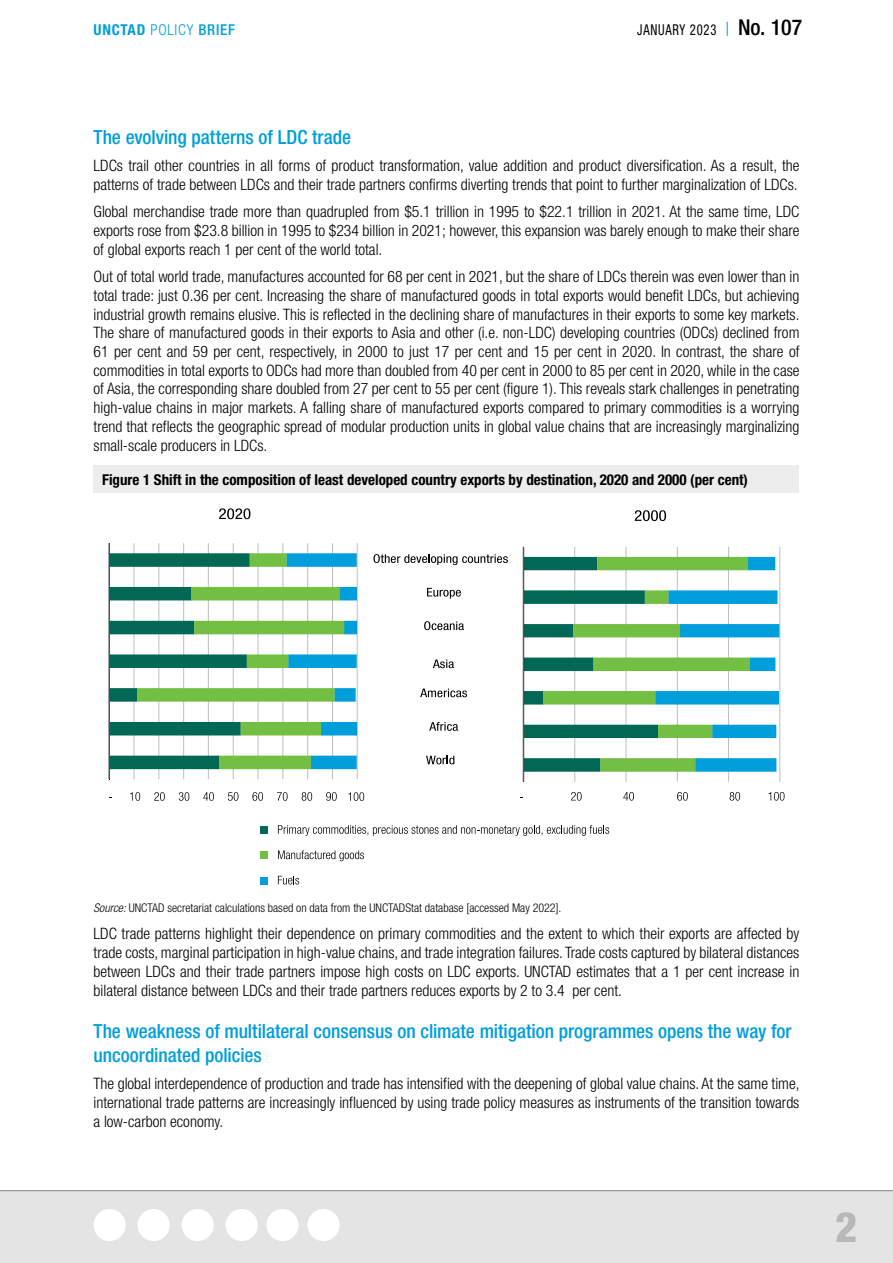
<style>
.page{position:relative;width:893px;height:1263px;background:#fff}
.page>*{position:absolute;margin:0;border:0;box-sizing:border-box;transform-origin:0 0}
.t1{font:800 condensed 42px "Helvetica Neue LT Std";color:#b8b8b8}
.t2{font:500 condensed 19.5px/24px "Helvetica Neue LT Std";letter-spacing:-.005em;color:#009edb}
.t3{font:300 condensed 15.75px/18.8px "Helvetica Neue LT Std";color:#000;text-align:justify}
.t4{font:700 condensed 15px "Helvetica Neue LT Std";color:#000}
.t5{font:700 condensed 15px "Helvetica Neue LT Std";letter-spacing:.05em;color:#009edb}
.t6{font:condensed 15px "Helvetica Neue LT Std";letter-spacing:.06em;color:#000;scale:.84 1}
.t7{font:300 condensed 12px "Helvetica Neue LT Std";color:#000}
.s1{font-weight:300}
.s2{font-weight:500}
.s3{font-weight:500;font-size:21.9px}
.s4{font-style:italic}
</style>
<div class="page">
<svg style="left:727px;top:22px;width:1px;height:14px"></svg>
<div style="left:0;top:1191px;width:893px;height:72px;background:#e4e4e4"></div>
<div style="left:307px;top:1209px;width:33px;height:32px;background:#fff;border-radius:50%"></div>
<div style="left:266px;top:1209px;width:33px;height:32px;background:#fff;border-radius:50%"></div>
<div style="left:226px;top:1209px;width:32px;height:32px;background:#fff;border-radius:50%"></div>
<div style="left:182px;top:1209px;width:32px;height:32px;background:#fff;border-radius:50%"></div>
<div style="left:138px;top:1209px;width:32px;height:32px;background:#fff;border-radius:50%"></div>
<div style="left:94px;top:1209px;width:32px;height:32px;background:#fff;border-radius:50%"></div>
<hr style="left:0;top:1190px;width:893px;height:1px;background:#868686">
<div style="left:94px;top:465px;width:705px;height:28px;background:#ededee"></div>
<hr style="left:134px;top:543px;width:1px;height:236px;background:#bcbec0">
<hr style="left:159px;top:543px;width:1px;height:236px;background:#bcbec0">
<hr style="left:183px;top:543px;width:1px;height:236px;background:#bcbec0">
<hr style="left:208px;top:543px;width:1px;height:236px;background:#bcbec0">
<hr style="left:233px;top:543px;width:1px;height:236px;background:#bcbec0">
<hr style="left:258px;top:543px;width:1px;height:236px;background:#bcbec0">
<hr style="left:283px;top:543px;width:1px;height:236px;background:#bcbec0">
<hr style="left:307px;top:543px;width:1px;height:236px;background:#bcbec0">
<hr style="left:332px;top:543px;width:1px;height:236px;background:#bcbec0">
<hr style="left:357px;top:543px;width:1px;height:236px;background:#bcbec0">
<hr style="left:108px;top:543px;width:2px;height:236px;background:#58595b">
<svg style="left:109px;top:553px;width:248px;height:217px"></svg>
<svg style="left:130px;top:792px;width:10px;height:9px"></svg>
<svg style="left:154px;top:792px;width:11px;height:9px"></svg>
<svg style="left:179px;top:792px;width:10px;height:9px"></svg>
<svg style="left:203px;top:792px;width:11px;height:9px"></svg>
<svg style="left:228px;top:792px;width:10px;height:9px"></svg>
<svg style="left:252px;top:792px;width:11px;height:9px"></svg>
<svg style="left:277px;top:792px;width:11px;height:9px"></svg>
<svg style="left:302px;top:792px;width:10px;height:9px"></svg>
<svg style="left:326px;top:792px;width:11px;height:9px"></svg>
<svg style="left:348px;top:792px;width:16px;height:9px"></svg>
<svg style="left:219px;top:508px;width:31px;height:11px"></svg>
<div style="left:260px;top:826px;width:8px;height:8px;background:#006854"></div>
<svg style="left:278px;top:825px;width:331px;height:11px"></svg>
<div style="left:260px;top:851px;width:8px;height:8px;background:#72bf44"></div>
<svg style="left:278px;top:850px;width:86px;height:11px"></svg>
<div style="left:260px;top:877px;width:8px;height:7px;background:#009edb"></div>
<svg style="left:278px;top:876px;width:21px;height:8px"></svg>
<hr style="left:574px;top:547px;width:1px;height:235px;background:#bcbec0">
<hr style="left:626px;top:547px;width:1px;height:235px;background:#bcbec0">
<hr style="left:677px;top:547px;width:1px;height:235px;background:#bcbec0">
<hr style="left:728px;top:547px;width:1px;height:235px;background:#bcbec0">
<hr style="left:780px;top:547px;width:1px;height:235px;background:#bcbec0">
<hr style="left:523px;top:547px;width:1px;height:235px;background:#58595b">
<svg style="left:524px;top:557px;width:255px;height:215px"></svg>
<svg style="left:571px;top:792px;width:11px;height:9px"></svg>
<svg style="left:623px;top:792px;width:11px;height:9px"></svg>
<svg style="left:677px;top:792px;width:11px;height:9px"></svg>
<svg style="left:729px;top:792px;width:11px;height:9px"></svg>
<svg style="left:768px;top:792px;width:16px;height:9px"></svg>
<svg style="left:426px;top:756px;width:28px;height:8px"></svg>
<svg style="left:429px;top:722px;width:29px;height:9px"></svg>
<svg style="left:420px;top:688px;width:47px;height:9px"></svg>
<svg style="left:433px;top:659px;width:21px;height:9px"></svg>
<svg style="left:424px;top:621px;width:40px;height:9px"></svg>
<svg style="left:427px;top:588px;width:34px;height:10px"></svg>
<svg style="left:373px;top:554px;width:135px;height:11px"></svg>
<svg style="left:635px;top:510px;width:31px;height:11px"></svg>
<p class="t5" style="left:94px;top:21px;width:143px">UNCTAD <span class="s1">POLICY</span> <span class="s2">BRIEF</span></p>
<p class="t6" style="left:637px;top:21px;width:198px">JANUARY 2023 <span class="s3">No. 107</span></p>
<p class="t2" style="left:94px;top:125px;width:259px">The evolving patterns of LDC trade</p>
<p class="t3" style="left:94px;top:156px;width:707px">LDCs trail other countries in all forms of product transformation, value addition and product diversification. As a result, the patterns of trade between LDCs and their trade partners confirms diverting trends that point to further marginalization of LDCs.</p>
<p class="t3" style="left:94px;top:202px;width:707px">Global merchandise trade more than quadrupled from $5.1 trillion in 1995 to $22.1 trillion in 2021. At the same time, LDC exports rose from $23.8 billion in 1995 to $234 billion in 2021; however, this expansion was barely enough to make their share of global exports reach 1 per cent of the world total.</p>
<p class="t3" style="left:94px;top:267px;width:707px">Out of total world trade, manufactures accounted for 68 per cent in 2021, but the share of LDCs therein was even lower than in total trade: just 0.36 per cent. Increasing the share of manufactured goods in total exports would benefit LDCs, but achieving industrial growth remains elusive. This is reflected in the declining share of manufactures in their exports to some key markets.<br>The share of manufactured goods in their exports to Asia and other (i.e. non-LDC) developing countries (ODCs) declined from 61 per cent and 59 per cent, respectively, in 2000 to just 17 per cent and 15 per cent in 2020. In contrast, the share of commodities in total exports to ODCs had more than doubled from 40 per cent in 2000 to 85 per cent in 2020, while in the case of Asia, the corresponding share doubled from 27 per cent to 55 per cent (figure 1). This reveals stark challenges in penetrating high-value chains in major markets. A falling share of manufactured exports compared to primary commodities is a worrying trend that reflects the geographic spread of modular production units in global value chains that are increasingly marginalizing small-scale producers in LDCs.</p>
<p class="t4" style="left:102px;top:470px;width:647px">Figure 1 Shift in the composition of least developed country exports by destination, 2020 and 2000 (per cent)</p>
<p class="t7" style="left:94px;top:901px;width:469px"><span class="s4">Source:</span> UNCTAD secretariat calculations based on data from the UNCTADStat database [accessed May 2022].</p>
<p class="t3" style="left:94px;top:924px;width:707px">LDC trade patterns highlight their dependence on primary commodities and the extent to which their exports are affected by trade costs, marginal participation in high-value chains, and trade integration failures. Trade costs captured by bilateral distances between LDCs and their trade partners impose high costs on LDC exports. UNCTAD estimates that a 1 per cent increase in bilateral distance between LDCs and their trade partners reduces exports by 2 to 3.4 per cent.</p>
<p class="t2" style="left:94px;top:1019px;width:700px">The weakness of multilateral consensus on climate mitigation programmes opens the way for uncoordinated policies</p>
<p class="t3" style="left:94px;top:1074px;width:707px">The global interdependence of production and trade has intensified with the deepening of global value chains. At the same time, international trade patterns are increasingly influenced by using trade policy measures as instruments of the transition towards a low-carbon economy.</p>
<h1 class="t1" style="left:835px;top:1201px;width:23px">2</h1>
</div>
